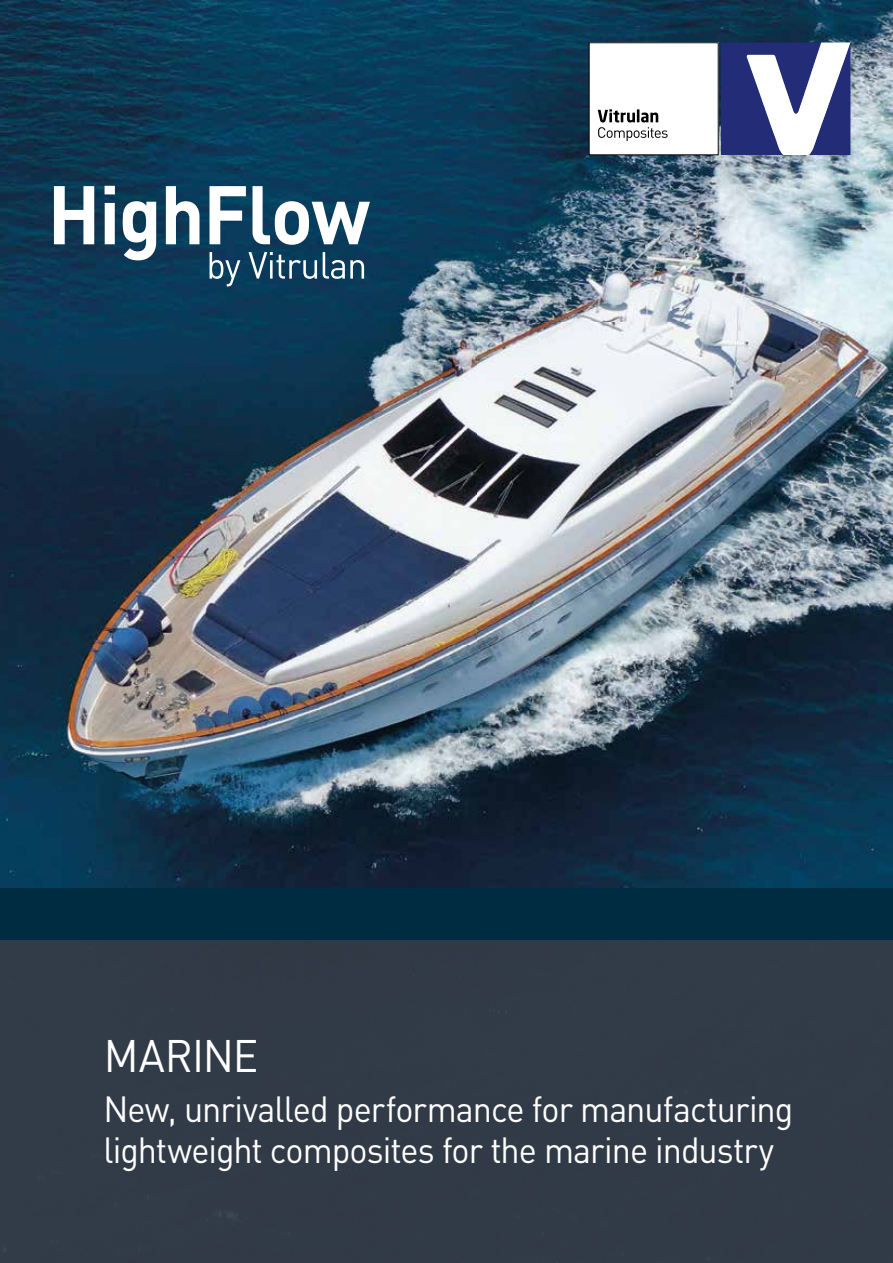
<style>
.page{position:relative;width:893px;height:1263px;background:#fff}
.page>*{position:absolute;margin:0;border:0;box-sizing:border-box;transform-origin:0 0}
.t1{font:700 81.75px "DIN Pro";letter-spacing:-.02em;color:#fff;scale:.95 1}
.t2{font:45px "DIN Pro";letter-spacing:-.02em;color:#fff;scale:.95 1}
.t3{font:36px/40.5px "DIN Pro";letter-spacing:-.03em;color:#fff;scale:.95 1}
</style>
<div class="page">
<img style="left:0;top:0;width:893px;height:1263px">
<div style="left:0;top:889px;width:893px;height:51px;background:#002c42"></div>
<svg style="left:721px;top:43px;width:129px;height:112px"></svg>
<div style="left:589px;top:43px;width:129px;height:112px;background:#fff"></div>
<svg style="left:598px;top:109px;width:70px;height:32px"></svg>
<svg style="left:210px;top:252px;width:30px;height:34px"></svg>
<svg style="left:248px;top:252px;width:69px;height:27px"></svg>
<svg style="left:323px;top:252px;width:41px;height:27px"></svg>
<h1 class="t1" style="left:48px;top:147px;width:341px">HighFlow</h1>
<p class="t2" style="left:104px;top:1021px;width:164px">MARINE</p>
<p class="t3" style="left:104px;top:1085px;width:728px">New, unrivalled performance for manufacturing lightweight composites for the marine industry</p>
</div>
